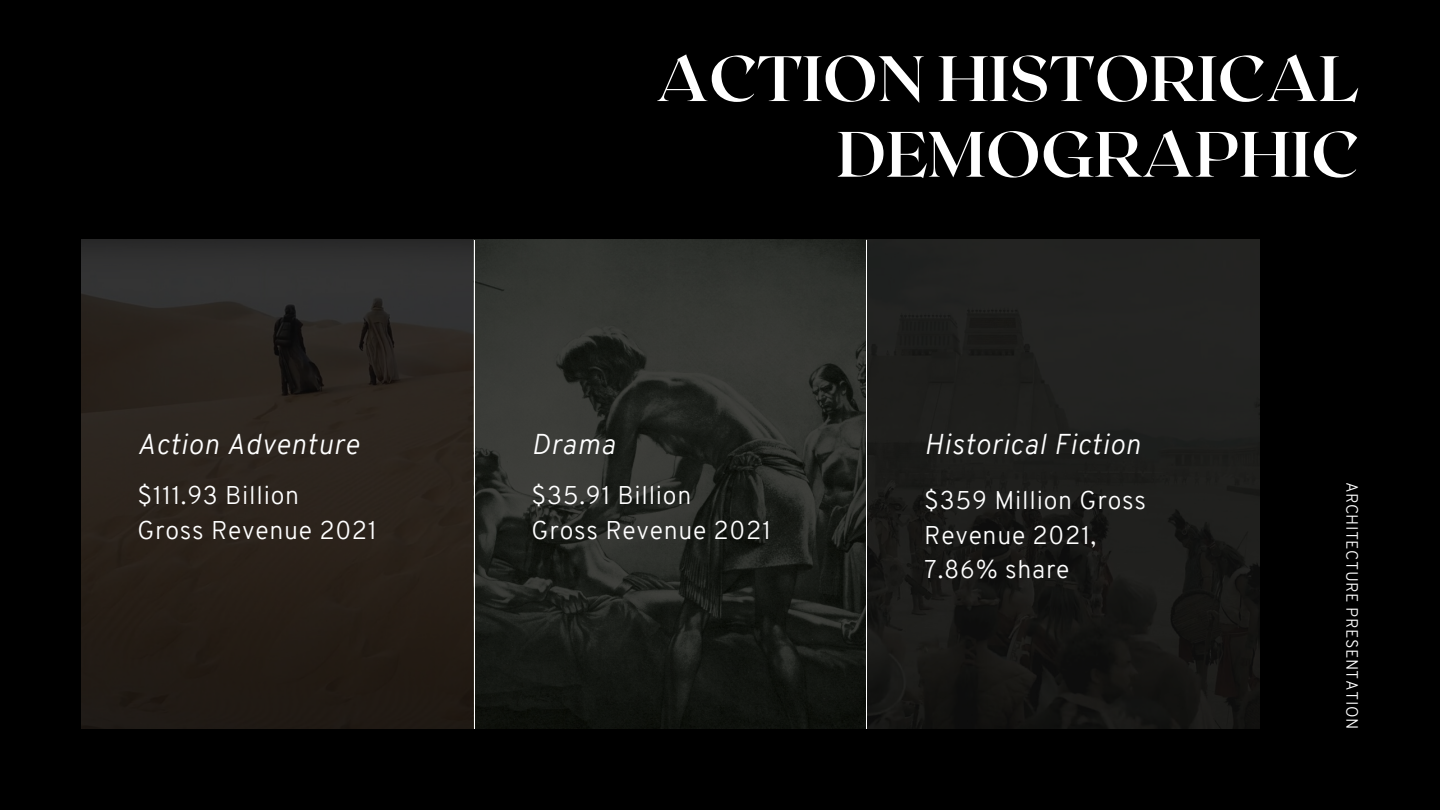
<style>
.page{position:relative;width:1440px;height:810px;background:#000}
.page>*{position:absolute;margin:0;border:0;box-sizing:border-box;transform-origin:0 0}
.t1{font:700 64px/75.7px "Roxborough CF";color:#fff;text-align:right}
.t2{font:italic 300 28px "Overpass";letter-spacing:.03em;color:#fff}
.t3{font:300 25px/34.5px "Overpass";letter-spacing:.03em;color:#fff}
.t4{font:300 16px "Overpass";letter-spacing:.03em;color:#fff}
</style>
<div class="page">
<img style="left:81px;top:240px;width:1178px;height:489px">
<hr style="left:474px;top:240px;width:1px;height:489px;background:#fff">
<hr style="left:866px;top:240px;width:1px;height:489px;background:#fff">
<p class="t2" style="left:137px;top:433px;width:223px">Action Adventure</p>
<p class="t3" style="left:137px;top:481px;width:241px">$111.93 Billion<br>Gross Revenue 2021</p>
<h1 class="t1" style="left:656px;top:38px;width:705px">ACTION HISTORICAL<br>DEMOGRAPHIC</h1>
<p class="t2" style="left:532px;top:433px;width:85px">Drama</p>
<p class="t3" style="left:532px;top:481px;width:241px">$35.91 Billion<br>Gross Revenue 2021</p>
<p class="t2" style="left:924px;top:433px;width:218px">Historical Fiction</p>
<p class="t3" style="left:924px;top:486px;width:223px">$359 Million Gross<br>Revenue 2021,<br>7.86% share</p>
<p class="t4" style="left:1358px;top:482px;width:249px;rotate:90deg">ARCHITECTURE PRESENTATION</p>
</div>
